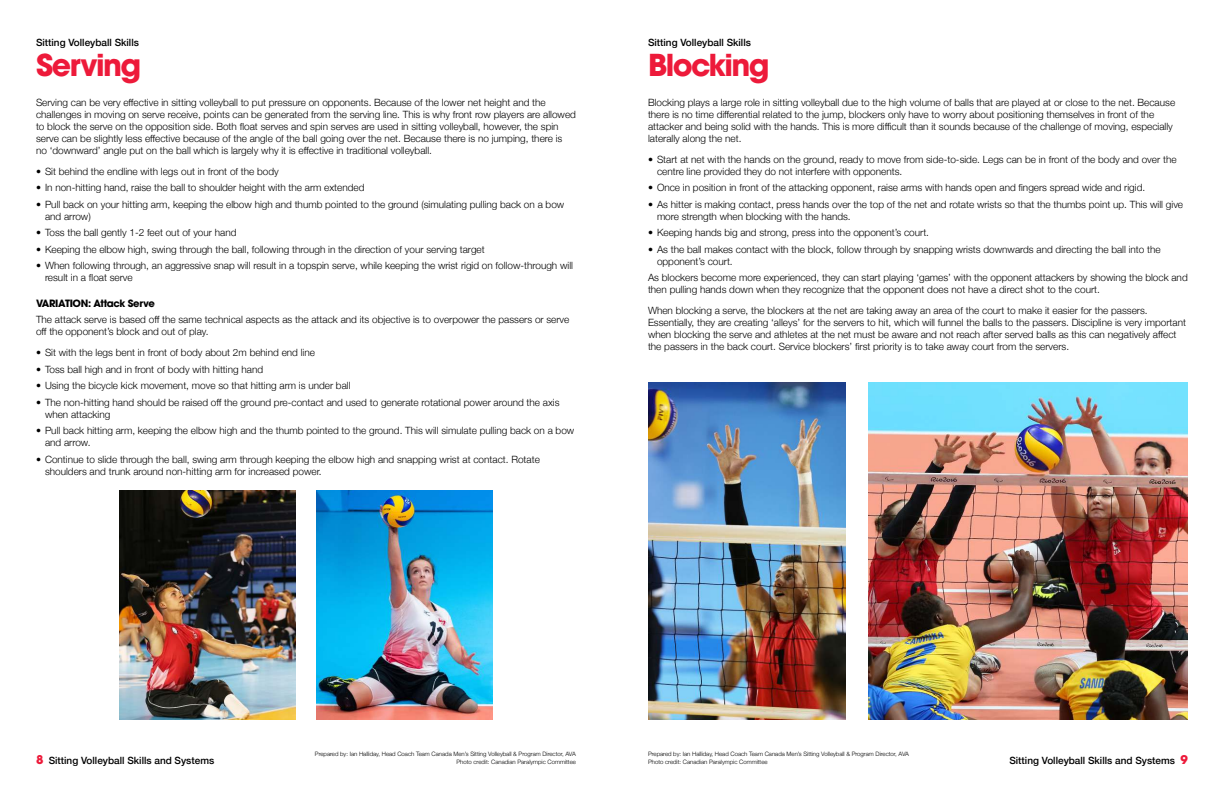
<style>
.page{position:relative;width:1224px;height:792px;background:#fff}
.page>*{position:absolute;margin:0;border:0;box-sizing:border-box;transform-origin:0 0}
.t1{font:700 30px "ITC Avant Garde Pro";letter-spacing:-.055em;color:#ed1a3a}
.t2{font:300 10px/12px "Helvetica Neue";color:#000}
.t3{font:500 10px "Helvetica Neue";color:#000}
.t4{font:700 10px "ITC Avant Garde Pro";letter-spacing:-.035em;color:#000}
.t5{font:300 6px/8px "Helvetica Neue";color:#000;text-align:right}
.s1{font-family:"ITC Avant Garde Pro";font-weight:700;font-size:12px;color:#ed1a3a}
</style>
<div class="page">
<img style="left:120px;top:490px;width:175px;height:230px">
<img style="left:317px;top:490px;width:175px;height:230px">
<img style="left:868px;top:382px;width:320px;height:338px">
<img style="left:648px;top:382px;width:198px;height:338px">
<p class="t3" style="left:36px;top:38px;width:105px">Sitting Volleyball Skills</p>
<h1 class="t1" style="left:36px;top:53px;width:107px">Serving</h1>
<p class="t2" style="left:36px;top:95px;width:541px">Serving can be very effective in sitting volleyball to put pressure on opponents. Because of the lower net height and the challenges in moving on serve receive, points can be generated from the serving line. This is why front row players are allowed to block the serve on the opposition side. Both float serves and spin serves are used in sitting volleyball, however, the spin serve can be slightly less effective because of the angle of the ball going over the net. Because there is no jumping, there is<br>no ‘downward’ angle put on the ball which is largely why it is effective in traditional volleyball.</p>
<p class="t2" style="left:36px;top:166px;width:244px">• Sit behind the endline with legs out in front of the body</p>
<p class="t2" style="left:36px;top:183px;width:330px">• In non-hitting hand, raise the ball to shoulder height with the arm extended</p>
<p class="t2" style="left:45px;top:199px;width:521px;text-indent:-9px">• Pull back on your hitting arm, keeping the elbow high and thumb pointed to the ground (simulating pulling back on a bow and arrow)</p>
<p class="t2" style="left:36px;top:228px;width:202px">• Toss the ball gently 1-2 feet out of your hand</p>
<p class="t2" style="left:36px;top:244px;width:450px">• Keeping the elbow high, swing through the ball, following through in the direction of your serving target</p>
<p class="t2" style="left:45px;top:261px;width:530px;text-indent:-9px">• When following through, an aggressive snap will result in a topspin serve, while keeping the wrist rigid on follow-through will result in a float serve</p>
<p class="t4" style="left:36px;top:299px;width:120px">VARIATION: Attack Serve</p>
<p class="t2" style="left:36px;top:313px;width:535px">The attack serve is based off the same technical aspects as the attack and its objective is to overpower the passers or serve off the opponent’s block and out of play.</p>
<p class="t2" style="left:36px;top:348px;width:281px">• Sit with the legs bent in front of body about 2m behind end line</p>
<p class="t2" style="left:36px;top:364px;width:229px">• Toss ball high and in front of body with hitting hand</p>
<p class="t2" style="left:36px;top:381px;width:316px">• Using the bicycle kick movement, move so that hitting arm is under ball</p>
<p class="t2" style="left:45px;top:397px;width:516px;text-indent:-9px">• The non-hitting hand should be raised off the ground pre-contact and used to generate rotational power around the axis when attacking</p>
<p class="t2" style="left:45px;top:426px;width:531px;text-indent:-9px">• Pull back hitting arm, keeping the elbow high and the thumb pointed to the ground. This will simulate pulling back on a bow and arrow.</p>
<p class="t2" style="left:45px;top:454px;width:496px;text-indent:-9px">• Continue to slide through the ball, swing arm through keeping the elbow high and snapping wrist at contact. Rotate shoulders and trunk around non-hitting arm for increased power.</p>
<p class="t3" style="left:648px;top:38px;width:105px">Sitting Volleyball Skills</p>
<h1 class="t1" style="left:648px;top:53px;width:123px">Blocking</h1>
<p class="t2" style="left:648px;top:97px;width:529px">Blocking plays a large role in sitting volleyball due to the high volume of balls that are played at or close to the net. Because there is no time differential related to the jump, blockers only have to worry about positioning themselves in front of the attacker and being solid with the hands. This is more difficult than it sounds because of the challenge of moving, especially laterally along the net.</p>
<p class="t2" style="left:657px;top:154px;width:521px;text-indent:-9px">• Start at net with the hands on the ground, ready to move from side-to-side. Legs can be in front of the body and over the centre line provided they do not interfere with opponents.</p>
<p class="t2" style="left:648px;top:183px;width:499px">• Once in position in front of the attacking opponent, raise arms with hands open and fingers spread wide and rigid.</p>
<p class="t2" style="left:657px;top:199px;width:528px;text-indent:-9px">• As hitter is making contact, press hands over the top of the net and rotate wrists so that the thumbs point up. This will give more strength when blocking with the hands.</p>
<p class="t2" style="left:648px;top:228px;width:283px">• Keeping hands big and strong, press into the opponent’s court.</p>
<p class="t2" style="left:657px;top:244px;width:505px;text-indent:-9px">• As the ball makes contact with the block, follow through by snapping wrists downwards and directing the ball into the opponent’s court.</p>
<p class="t2" style="left:648px;top:271px;width:541px">As blockers become more experienced, they can start playing ‘games’ with the opponent attackers by showing the block and then pulling hands down when they recognize that the opponent does not have a direct shot to the court.</p>
<p class="t2" style="left:648px;top:306px;width:540px">When blocking a serve, the blockers at the net are taking away an area of the court to make it easier for the passers.<br>Essentially, they are creating ‘alleys’ for the servers to hit, which will funnel the balls to the passers. Discipline is very important when blocking the serve and athletes at the net must be aware and not reach after served balls as this can negatively affect the passers in the back court. Service blockers’ first priority is to take away court from the servers.</p>
<p class="t5" style="left:315px;top:750px;width:263px">Prepared by: Ian Halliday, Head Coach Team Canada Men’s Sitting Volleyball &amp; Program Director, AVA<br>Photo credit: Canadian Paralympic Committee</p>
<p class="t5" style="left:648px;top:750px;width:263px">Prepared by: Ian Halliday, Head Coach Team Canada Men’s Sitting Volleyball &amp; Program Director, AVA</p>
<p class="t3" style="left:36px;top:756px;width:180px"><span class="s1">8</span> Sitting Volleyball Skills and Systems</p>
<p class="t5" style="left:648px;top:758px;width:121px">Photo credit: Canadian Paralympic Committee</p>
<p class="t3" style="left:1009px;top:756px;width:180px">Sitting Volleyball Skills and Systems <span class="s1">9</span></p>
</div>
